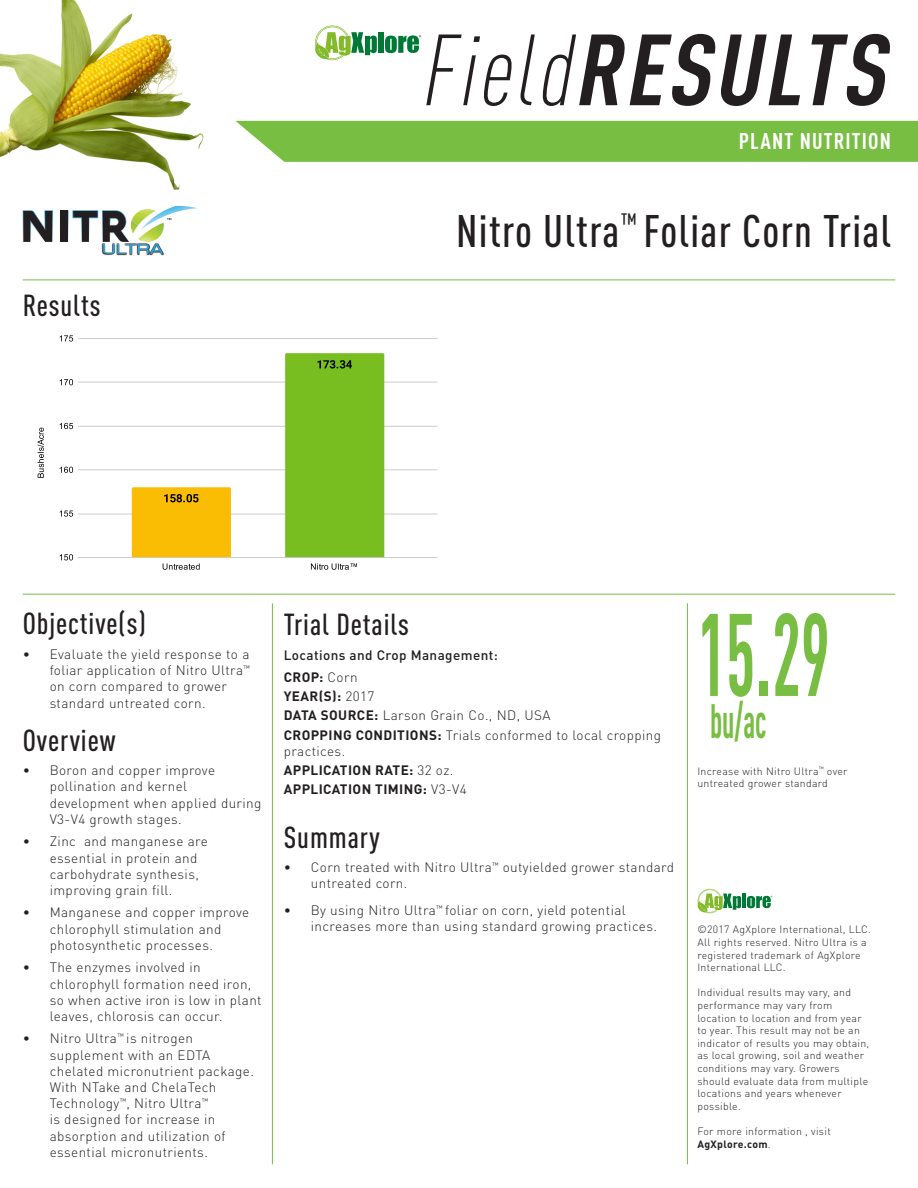
<style>
.page{position:relative;width:918px;height:1188px;background:#fff}
.page>*{position:absolute;margin:0;border:0;box-sizing:border-box;transform-origin:0 0}
.t1{font:700 condensed 115.35px "DIN Pro";color:#77be42;scale:.62 1}
.t2{font:italic 700 condensed 99.3px "DIN Pro";color:#231f20}
.t3{font:700 condensed 47.55px "DIN Pro";color:#77be42;scale:.62 1}
.t4{font:500 condensed 45px "DIN Pro";letter-spacing:.03em;color:#231f20}
.t5{font:500 condensed 30px "DIN Pro";letter-spacing:.03em;color:#231f20}
.t6{font:700 condensed 22.5px "DIN Pro";letter-spacing:.05em;color:#fff}
.t7{font:300 13.5px/16.2px "DIN Pro";letter-spacing:.03em;color:#231f20}
.t8{font:700 13.5px "DIN Pro";letter-spacing:.03em;color:#231f20}
.t9{font:500 13.5px "DIN Pro";letter-spacing:.03em;color:#231f20}
.t10{font:300 10.5px/12.6px "DIN Pro";letter-spacing:.03em;color:#231f20}
.s1{font-weight:300}
.s2{font-weight:700}
</style>
<div class="page">
<img style="left:0;top:0;width:204px;height:189px">
<div style="left:378px;top:32px;width:6px;height:21px;background:#007836"></div>
<svg style="left:315px;top:26px;width:62px;height:34px"></svg>
<svg style="left:385px;top:35px;width:36px;height:18px"></svg>
<hr style="left:742px;top:894px;width:4px;height:14px;background:#007836">
<svg style="left:697px;top:889px;width:44px;height:24px"></svg>
<svg style="left:747px;top:896px;width:25px;height:12px"></svg>
<div style="left:235px;top:121px;width:683px;height:41px;background:#77be42"></div>
<hr style="left:23px;top:280px;width:872px;height:1px;background:#77be42">
<hr style="left:23px;top:594px;width:872px;height:1px;background:#77be42">
<hr style="left:687px;top:603px;width:1px;height:561px;background:#77be42">
<hr style="left:272px;top:603px;width:1px;height:561px;background:#77be42">
<img style="left:166px;top:206px;width:31px;height:14px">
<svg style="left:23px;top:210px;width:30px;height:32px"></svg>
<svg style="left:60px;top:210px;width:111px;height:45px"></svg>
<hr style="left:78px;top:557px;width:359px;height:1px;background:#ccc">
<hr style="left:78px;top:514px;width:359px;height:1px;background:#ccc">
<hr style="left:78px;top:469px;width:359px;height:1px;background:#ccc">
<hr style="left:78px;top:426px;width:359px;height:1px;background:#ccc">
<hr style="left:78px;top:382px;width:359px;height:1px;background:#ccc">
<hr style="left:78px;top:338px;width:359px;height:1px;background:#ccc">
<div style="left:132px;top:487px;width:99px;height:70px;background:#fbbc04"></div>
<div style="left:285px;top:353px;width:99px;height:204px;background:#78be21"></div>
<svg style="left:38px;top:428px;width:6px;height:50px"></svg>
<svg style="left:60px;top:554px;width:13px;height:6px"></svg>
<svg style="left:60px;top:510px;width:13px;height:7px"></svg>
<svg style="left:60px;top:467px;width:13px;height:6px"></svg>
<svg style="left:60px;top:423px;width:13px;height:6px"></svg>
<svg style="left:60px;top:379px;width:13px;height:6px"></svg>
<svg style="left:60px;top:335px;width:13px;height:7px"></svg>
<svg style="left:163px;top:563px;width:37px;height:7px"></svg>
<svg style="left:311px;top:564px;width:46px;height:6px"></svg>
<p class="t5" style="left:23px;top:283px;width:79px">Results</p>
<p class="t2" style="left:419px;top:-5px;width:490px"><span class="s1">Field</span>RESULTS</p>
<p class="t6" style="left:739px;top:124px;width:154px">PLANT NUTRITION</p>
<p class="t4" style="left:456px;top:197px;width:436px">Nitro Ultra<sup>™</sup> Foliar Corn Trial</p>
<p class="t5" style="left:23px;top:602px;width:125px">Objective(s)</p>
<p class="t7" style="left:50px;top:645px;width:202px;text-indent:-27px">• Evaluate the yield response to a foliar application of Nitro Ultra<sup>™ </sup>on corn compared to grower standard untreated corn.</p>
<p class="t5" style="left:23px;top:718px;width:94px">Overview</p>
<p class="t7" style="left:50px;top:761px;width:213px;text-indent:-27px">• Boron and copper improve pollination and kernel development when applied during<br>V3-V4 growth stages.</p>
<p class="t7" style="left:50px;top:832px;width:160px;text-indent:-27px">• Zinc and manganese are essential in protein and carbohydrate synthesis, improving grain fill.</p>
<p class="t7" style="left:50px;top:903px;width:201px;text-indent:-27px">• Manganese and copper improve chlorophyll stimulation and photosynthetic processes.</p>
<p class="t7" style="left:50px;top:958px;width:214px;text-indent:-27px">• The enzymes involved in chlorophyll formation need iron, so when active iron is low in plant leaves, chlorosis can occur.</p>
<p class="t7" style="left:50px;top:1029px;width:206px;text-indent:-27px">• Nitro Ultra<sup>™</sup> is nitrogen supplement with an EDTA chelated micronutrient package.<br>With NTake and ChelaTech<br>Technology<sup>™</sup>, Nitro Ultra<sup>™<br></sup>is designed for increase in absorption and utilization of essential micronutrients.</p>
<p class="t5" style="left:284px;top:602px;width:127px">Trial Details</p>
<p class="t9" style="left:284px;top:644px;width:216px">Locations and Crop Management:</p>
<p class="t8" style="left:284px;top:666px;width:75px">CROP: <span class="s1">Corn</span></p>
<p class="t8" style="left:284px;top:685px;width:92px">YEAR(S): <span class="s1">2017</span></p>
<p class="t7" style="left:284px;top:706px;width:268px"><span class="s2">DATA SOURCE:</span> Larson Grain Co., ND, USA</p>
<p class="t7" style="left:284px;top:725px;width:379px"><span class="s2">CROPPING CONDITIONS:</span> Trials conformed to local cropping practices.</p>
<p class="t8" style="left:284px;top:759px;width:171px">APPLICATION RATE: <span class="s1">32 oz.</span></p>
<p class="t8" style="left:284px;top:778px;width:184px">APPLICATION TIMING: <span class="s1">V3-V4</span></p>
<p class="t5" style="left:284px;top:815px;width:98px">Summary</p>
<p class="t7" style="left:311px;top:858px;width:365px;text-indent:-27px">• Corn treated with Nitro Ultra<sup>™</sup> outyielded grower standard untreated corn.</p>
<p class="t7" style="left:311px;top:901px;width:348px;text-indent:-27px">• By using Nitro Ultra<sup>™</sup> foliar on corn, yield potential increases more than using standard growing practices.</p>
<p class="t1" style="left:697px;top:568px;width:215px">15.29</p>
<p class="t3" style="left:710px;top:685px;width:93px">bu/ac</p>
<p class="t10" style="left:697px;top:764px;width:152px">Increase with Nitro Ultra<sup>™</sup> over untreated grower standard</p>
<p class="t10" style="left:697px;top:922px;width:175px">©2017 AgXplore International, LLC.<br>All rights reserved. Nitro Ultra is a registered trademark of AgXplore<br>International LLC.</p>
<p class="t10" style="left:697px;top:985px;width:173px">Individual results may vary, and performance may vary from location to location and from year to year. This result may not be an indicator of results you may obtain, as local growing, soil and weather conditions may vary. Growers should evaluate data from multiple locations and years whenever possible.</p>
<p class="t10" style="left:697px;top:1124px;width:135px">For more information , visit<br><span class="s2">AgXplore.com</span>.</p>
</div>
